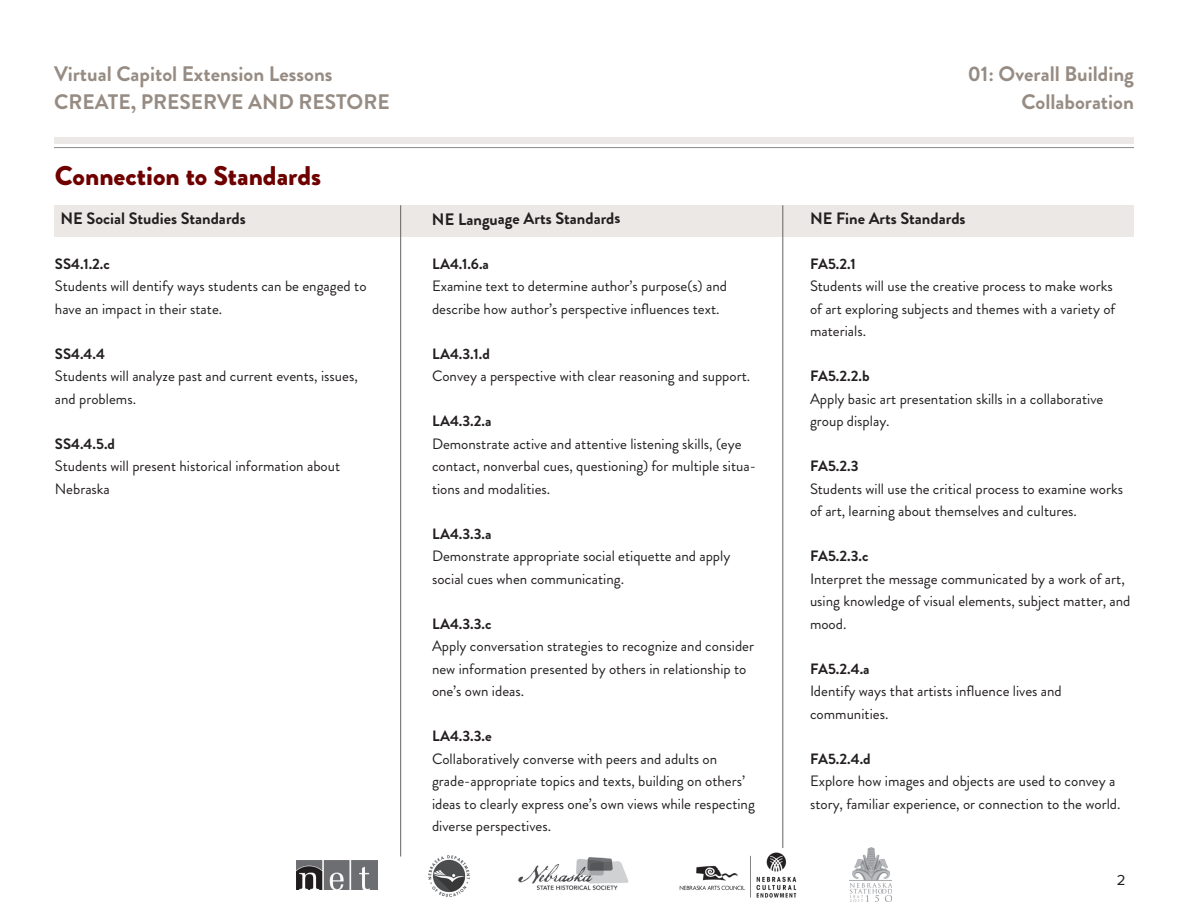
<style>
.page{position:relative;width:1188px;height:918px;background:#fff}
.page>*{position:absolute;margin:0;border:0;box-sizing:border-box;transform-origin:0 0}
.Headline_1_Print{font:900 27px "Brandon Grotesque";color:#6f0000}
.t1{font:700 21px/28.5px "Brandon Grotesque";color:#978c83}
.Subtitle_Body_Bold_1{font:700 16.5px "Brandon Grotesque";color:#231f20}
.Body_11{font:15px/22.5px "Brandon Grotesque";color:#231f20}
.Subtitle_Body_Bold_1-2{font:700 15px "Brandon Grotesque";color:#231f20}
.body{font:15px "Proxima Nova";color:#231f20}
</style>
<div class="page">
<div style="left:54px;top:138px;width:1080px;height:6px;background:#ebe8e5"></div>
<hr style="left:54px;top:147px;width:1080px;height:1px;background:#8a8b8d">
<div style="left:54px;top:205px;width:1080px;height:32px;background:#ebe8e5"></div>
<hr style="left:400px;top:205px;width:1px;height:651px;background:#636363">
<hr style="left:783px;top:205px;width:1px;height:651px;background:#636363">
<img style="left:296px;top:861px;width:81px;height:28px">
<img style="left:849px;top:847px;width:43px;height:54px">
<img style="left:428px;top:855px;width:42px;height:42px">
<img style="left:679px;top:848px;width:118px;height:50px">
<img style="left:518px;top:857px;width:111px;height:33px">
<h2 class="t1" style="left:54px;top:60px;width:337px">Virtual Capitol Extension Lessons<br>CREATE, PRESERVE AND RESTORE</h2>
<h2 class="t1" style="left:968px;top:60px;width:168px;text-align:right">01: Overall Building<br>Collaboration</h2>
<p class="Headline_1_Print" style="left:55px;top:157px;width:268px">Connection to Standards</p>
<p class="Subtitle_Body_Bold_1" style="left:60px;top:206px;width:187px">NE Social Studies Standards</p>
<p class="Subtitle_Body_Bold_1" style="left:432px;top:209px;width:190px;rotate:-1deg">NE Language Arts Standards</p>
<p class="Subtitle_Body_Bold_1" style="left:810px;top:206px;width:157px">NE Fine Arts Standards</p>
<p class="Subtitle_Body_Bold_1-2" style="left:432px;top:253px;width:58px">LA4.1.6.a</p>
<p class="Body_11" style="left:432px;top:275px;width:297px">Examine text to determine author’s purpose(s) and describe how author’s perspective influences text.</p>
<p class="Subtitle_Body_Bold_1-2" style="left:432px;top:343px;width:59px">LA4.3.1.d</p>
<p class="Body_11" style="left:432px;top:365px;width:320px">Convey a perspective with clear reasoning and support.</p>
<p class="Subtitle_Body_Bold_1-2" style="left:432px;top:411px;width:61px">LA4.3.2.a</p>
<p class="Body_11" style="left:432px;top:432px;width:326px">Demonstrate active and attentive listening skills, (eye contact, nonverbal cues, questioning) for multiple situa&shy;tions and modalities.</p>
<p class="Subtitle_Body_Bold_1-2" style="left:432px;top:523px;width:61px">LA4.3.3.a</p>
<p class="Body_11" style="left:432px;top:545px;width:300px">Demonstrate appropriate social etiquette and apply social cues when communicating.</p>
<p class="Subtitle_Body_Bold_1-2" style="left:432px;top:613px;width:61px">LA4.3.3.c</p>
<p class="Body_11" style="left:432px;top:635px;width:324px">Apply conversation strategies to recognize and consider new information presented by others in relationship to one’s own ideas.</p>
<p class="Subtitle_Body_Bold_1-2" style="left:432px;top:726px;width:61px">LA4.3.3.e</p>
<p class="Body_11" style="left:432px;top:747px;width:324px">Collaboratively converse with peers and adults on grade-appropriate topics and texts, building on others’ ideas to clearly express one’s own views while respecting diverse perspectives.</p>
<p class="Subtitle_Body_Bold_1-2" style="left:55px;top:253px;width:56px">SS4.1.2.c</p>
<p class="Body_11" style="left:55px;top:275px;width:313px">Students will dentify ways students can be engaged to have an impact in their state.</p>
<p class="Subtitle_Body_Bold_1-2" style="left:55px;top:343px;width:52px">SS4.4.4</p>
<p class="Body_11" style="left:55px;top:365px;width:304px">Students will analyze past and current events, issues, and problems.</p>
<p class="Subtitle_Body_Bold_1-2" style="left:55px;top:433px;width:62px">SS4.4.5.d</p>
<p class="Body_11" style="left:55px;top:455px;width:287px">Students will present historical information about<br>Nebraska</p>
<p class="Subtitle_Body_Bold_1-2" style="left:810px;top:253px;width:47px">FA5.2.1</p>
<p class="Body_11" style="left:810px;top:275px;width:307px">Students will use the creative process to make works of art exploring subjects and themes with a variety of materials.</p>
<p class="Subtitle_Body_Bold_1-2" style="left:810px;top:366px;width:61px">FA5.2.2.b</p>
<p class="Body_11" style="left:810px;top:387px;width:295px">Apply basic art presentation skills in a collaborative group display.</p>
<p class="Subtitle_Body_Bold_1-2" style="left:810px;top:456px;width:50px">FA5.2.3</p>
<p class="Body_11" style="left:810px;top:477px;width:315px">Students will use the critical process to examine works of art, learning about themselves and cultures.</p>
<p class="Subtitle_Body_Bold_1-2" style="left:810px;top:546px;width:60px">FA5.2.3.c</p>
<p class="Body_11" style="left:810px;top:567px;width:322px">Interpret the message communicated by a work of art, using knowledge of visual elements, subject matter, and mood.</p>
<p class="Subtitle_Body_Bold_1-2" style="left:810px;top:658px;width:61px">FA5.2.4.a</p>
<p class="Body_11" style="left:810px;top:680px;width:253px">Identify ways that artists influence lives and communities.</p>
<p class="Subtitle_Body_Bold_1-2" style="left:810px;top:748px;width:62px">FA5.2.4.d</p>
<p class="Body_11" style="left:810px;top:770px;width:312px">Explore how images and objects are used to convey a story, familiar experience, or connection to the world.</p>
<p class="body" style="left:1117px;top:871px;width:10px">2</p>
</div>
